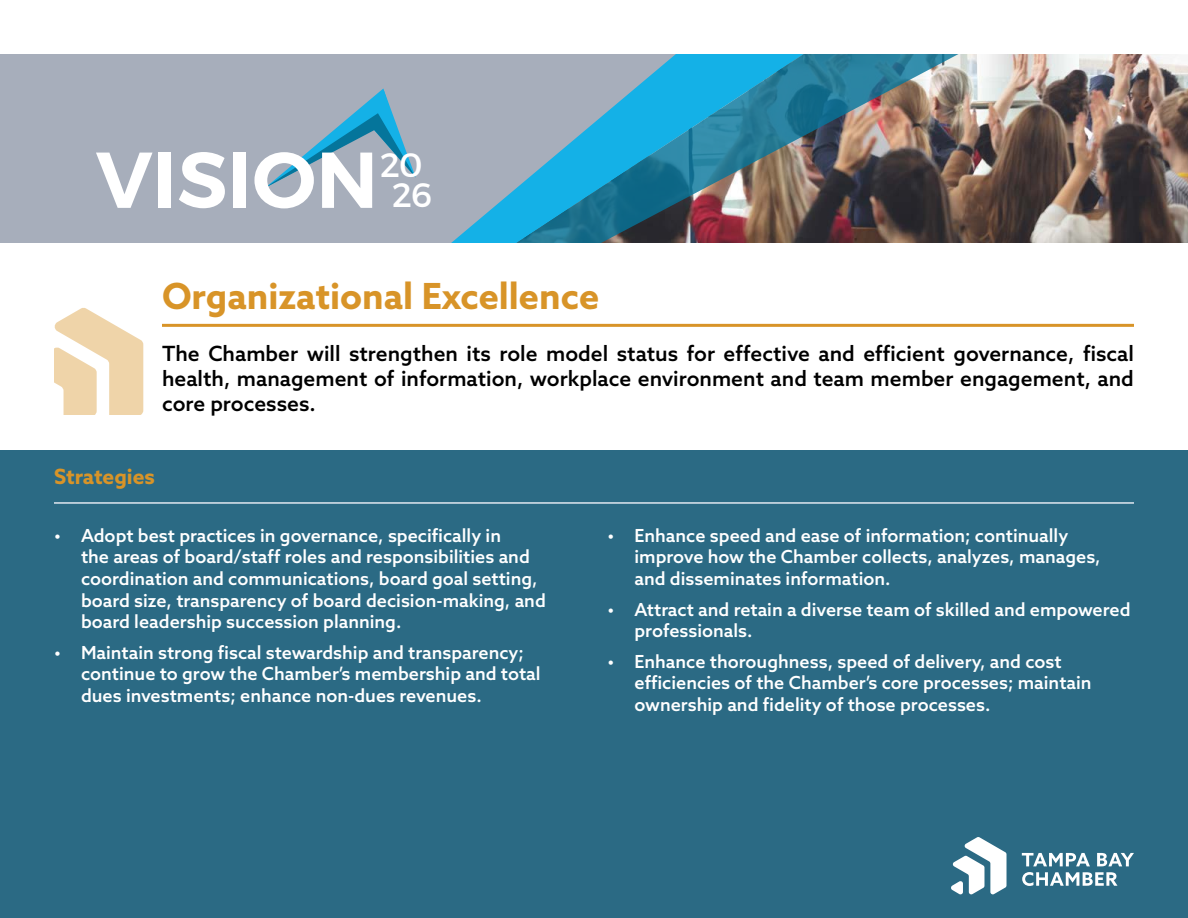
<style>
.page{position:relative;width:1188px;height:918px;background:#fff}
.page>*{position:absolute;margin:0;border:0;box-sizing:border-box;transform-origin:0 0}
.t1{font:600 79.05px "Montserrat";color:#fff}
.t2{font:700 36px "Azo Sans";color:#d89428}
.t3{font:33.9px "Montserrat";color:#fff}
.t4{font:500 21px/25.2px "Azo Sans";color:#000;text-align:justify}
.t5{font:700 21px "Azo Sans";color:#d89428}
.t6{font:500 18px/21.6px "Azo Sans";color:#fff}
</style>
<div class="page">
<div style="left:0;top:450px;width:1188px;height:468px;background:#2b6a84"></div>
<svg style="left:1022px;top:853px;width:68px;height:13px"></svg>
<svg style="left:1097px;top:853px;width:37px;height:13px"></svg>
<svg style="left:1022px;top:872px;width:96px;height:14px"></svg>
<svg style="left:951px;top:837px;width:56px;height:57px"></svg>
<hr style="left:162px;top:324px;width:972px;height:3px;background:#d89428">
<hr style="left:54px;top:502px;width:1080px;height:2px;background:#e2e8f0">
<img style="left:1011px;top:54px;width:177px;height:189px">
<div style="left:0;top:54px;width:420px;height:189px;background:#a7aebb"></div>
<img style="left:420px;top:54px;width:591px;height:189px">
<svg style="left:265px;top:89px;width:151px;height:99px;background:#87a9bd"></svg>
<svg style="left:54px;top:308px;width:89px;height:106px"></svg>
<h1 class="t1" style="left:96px;top:131px;width:284px">VISION</h1>
<h3 class="t3" style="left:380px;top:144px;width:44px">20</h3>
<h3 class="t3" style="left:392px;top:174px;width:41px">26</h3>
<h2 class="t2" style="left:162px;top:272px;width:439px">Organizational Excellence</h2>
<p class="t4" style="left:162px;top:341px;width:973px">The Chamber will strengthen its role model status for effective and efficient governance, fiscal health, management of information, workplace environment and team member engagement, and core processes.</p>
<p class="t5" style="left:54px;top:463px;width:102px">Strategies</p>
<p class="t6" style="left:81px;top:524px;width:466px;text-indent:-27px">• Adopt best practices in governance, specifically in<br>the areas of board/staff roles and responsibilities and coordination and communications, board goal setting, board size, transparency of board decision-making, and board leadership succession planning.</p>
<p class="t6" style="left:81px;top:641px;width:461px;text-indent:-27px">• Maintain strong fiscal stewardship and transparency; continue to grow the Chamber’s membership and total dues investments; enhance non-dues revenues.</p>
<p class="t6" style="left:634px;top:524px;width:468px;text-indent:-27px">• Enhance speed and ease of information; continually improve how the Chamber collects, analyzes, manages, and disseminates information.</p>
<p class="t6" style="left:634px;top:598px;width:498px;text-indent:-27px">• Attract and retain a diverse team of skilled and empowered professionals.</p>
<p class="t6" style="left:634px;top:650px;width:459px;text-indent:-27px">• Enhance thoroughness, speed of delivery, and cost efficiencies of the Chamber’s core processes; maintain ownership and fidelity of those processes.</p>
</div>
